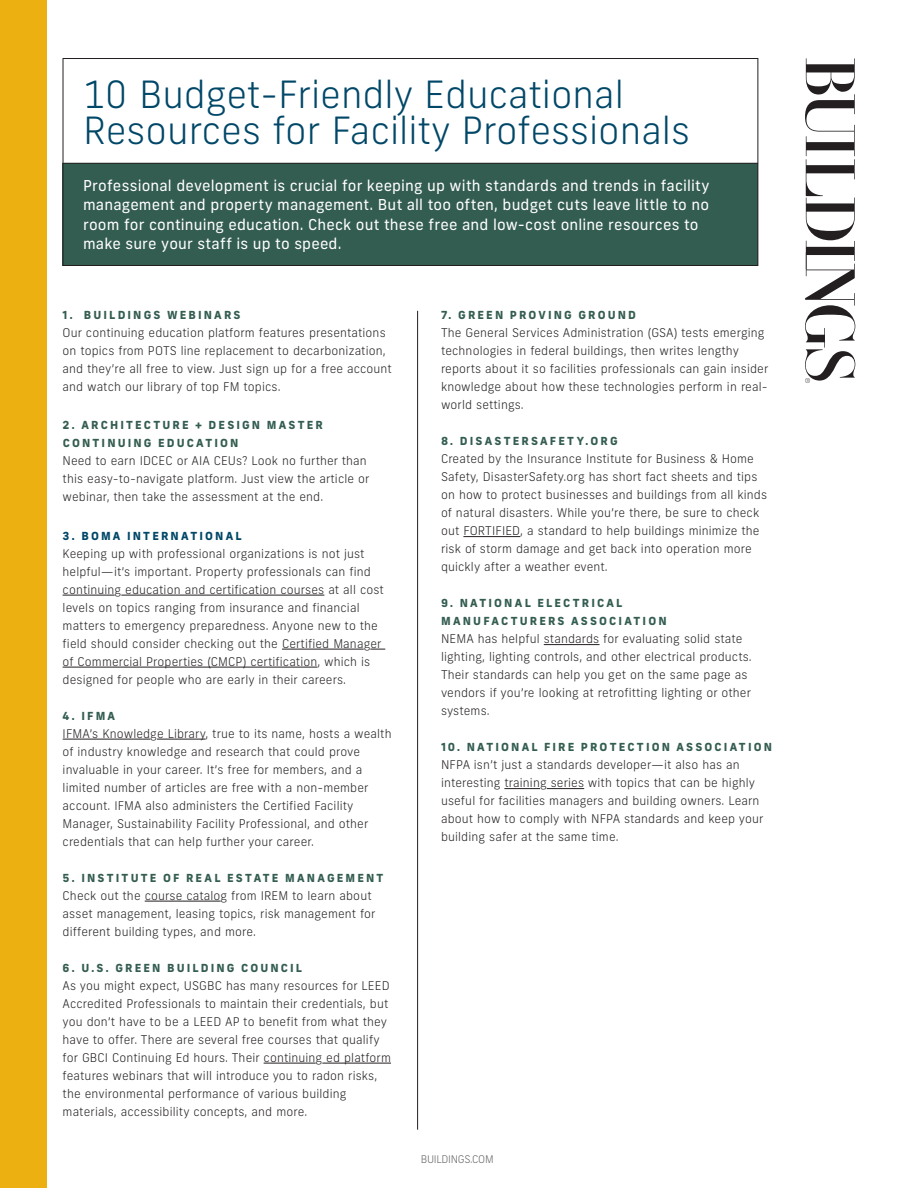
<style>
.page{position:relative;width:918px;height:1188px;background:#fff}
.page>*{position:absolute;margin:0;border:0;box-sizing:border-box;transform-origin:0 0}
.Headline_b{font:300 37.5px/36px "New Frank";color:#004768}
.Deck_b{font:15px/19.5px "New Frank";letter-spacing:.01em;color:#fff}
.Subhead_1_b{font:300 12px/18px "New Frank";letter-spacing:.01em;color:#231f20}
.Subhead_1_b-2{font:800 11.1px/18px "New Frank";letter-spacing:.19em;color:#345d52}
.TOC_BodyCopy{font:800 11.1px "New Frank";letter-spacing:.195em;color:#004768}
.t1{font:300 10.5px "New Frank";letter-spacing:-.03em;color:#636466}
</style>
<div class="page">
<div style="left:0;top:0;width:47px;height:1188px;background:#ecb011"></div>
<svg style="left:805px;top:58px;width:50px;height:325px"></svg>
<hr style="left:63px;top:595px;width:52px;height:1px;background:#231f20">
<hr style="left:121px;top:595px;width:203px;height:1px;background:#231f20">
<hr style="left:282px;top:649px;width:82px;height:1px;background:#231f20">
<svg style="left:370px;top:649px;width:15px;height:1px"></svg>
<hr style="left:63px;top:667px;width:254px;height:1px;background:#231f20">
<hr style="left:63px;top:739px;width:87px;height:1px;background:#231f20">
<hr style="left:157px;top:739px;width:49px;height:1px;background:#231f20">
<hr style="left:145px;top:901px;width:76px;height:1px;background:#231f20">
<hr style="left:264px;top:1063px;width:52px;height:1px;background:#231f20">
<hr style="left:322px;top:1063px;width:69px;height:1px;background:#231f20">
<hr style="left:463px;top:536px;width:57px;height:1px;background:#231f20">
<hr style="left:544px;top:644px;width:56px;height:1px;background:#231f20">
<hr style="left:504px;top:788px;width:36px;height:1px;background:#231f20">
<hr style="left:547px;top:788px;width:37px;height:1px;background:#231f20">
<div style="left:63px;top:163px;width:695px;height:103px;background:#345d52"></div>
<div style="left:63px;top:58px;width:695px;height:208px;border:1px solid #231f20"></div>
<hr style="left:63px;top:163px;width:695px;height:1px;background:#231f20">
<hr style="left:417px;top:311px;width:1px;height:819px;background:#231f20">
<p class="Headline_b" style="left:83px;top:77px;width:608px">10 Budget-Friendly Educational<br>Resources for Facility Professionals</p>
<p class="Deck_b" style="left:83px;top:176px;width:628px">Professional development is crucial for keeping up with standards and trends in facility management and property management. But all too often, budget cuts leave little to no room for continuing education. Check out these free and low-cost online resources to make sure your staff is up to speed.</p>
<p class="Subhead_1_b-2" style="left:63px;top:306px;width:179px">1. BUILDINGS WEBINARS</p>
<p class="Subhead_1_b" style="left:63px;top:324px;width:331px">Our continuing education platform features presentations on topics from POTS line replacement to decarbonization, and they’re all free to view. Just sign up for a free account and watch our library of top FM topics.</p>
<p class="Subhead_1_b-2" style="left:63px;top:416px;width:262px">2. ARCHITECTURE + DESIGN MASTER<br>CONTINUING EDUCATION</p>
<p class="Subhead_1_b" style="left:63px;top:452px;width:308px">Need to earn IDCEC or AIA CEUs? Look no further than this easy-to-navigate platform. Just view the article or webinar, then take the assessment at the end.</p>
<p class="TOC_BodyCopy" style="left:63px;top:528px;width:181px">3. BOMA INTERNATIONAL</p>
<p class="Subhead_1_b" style="left:63px;top:544px;width:323px">Keeping up with professional organizations is not just helpful—it’s important. Property professionals can find continuing education and certification courses at all cost levels on topics ranging from insurance and financial matters to emergency preparedness. Anyone new to the field should consider checking out the Certified Manager of Commercial Properties (CMCP) certification, which is designed for people who are early in their careers.</p>
<p class="Subhead_1_b-2" style="left:63px;top:706px;width:54px">4. IFMA</p>
<p class="Subhead_1_b" style="left:63px;top:724px;width:330px">IFMA’s Knowledge Library, true to its name, hosts a wealth of industry knowledge and research that could prove invaluable in your career. It’s free for members, and a limited number of articles are free with a non-member account. IFMA also administers the Certified Facility Manager, Sustainability Facility Professional, and other credentials that can help further your career.</p>
<p class="Subhead_1_b-2" style="left:63px;top:868px;width:322px">5. INSTITUTE OF REAL ESTATE MANAGEMENT</p>
<p class="Subhead_1_b" style="left:63px;top:886px;width:315px">Check out the course catalog from IREM to learn about asset management, leasing topics, risk management for different building types, and more.</p>
<p class="Subhead_1_b-2" style="left:63px;top:958px;width:241px">6. U.S. GREEN BUILDING COUNCIL</p>
<p class="Subhead_1_b" style="left:63px;top:976px;width:330px">As you might expect, USGBC has many resources for LEED Accredited Professionals to maintain their credentials, but you don’t have to be a LEED AP to benefit from what they have to offer. There are several free courses that qualify for GBCI Continuing Ed hours. Their continuing ed platform features webinars that will introduce you to radon risks, the environmental performance of various building materials, accessibility concepts, and more.</p>
<p class="Subhead_1_b-2" style="left:441px;top:306px;width:196px">7. GREEN PROVING GROUND</p>
<p class="Subhead_1_b" style="left:441px;top:324px;width:329px">The General Services Administration (GSA) tests emerging technologies in federal buildings, then writes lengthy reports about it so facilities professionals can gain insider knowledge about how these technologies perform in real&shy;world settings.</p>
<p class="Subhead_1_b-2" style="left:441px;top:432px;width:178px">8. DISASTERSAFETY.ORG</p>
<p class="Subhead_1_b" style="left:441px;top:450px;width:328px">Created by the Insurance Institute for Business &amp; Home Safety, DisasterSafety.org has short fact sheets and tips on how to protect businesses and buildings from all kinds of natural disasters. While you’re there, be sure to check out FORTIFIED, a standard to help buildings minimize the risk of storm damage and get back into operation more quickly after a weather event.</p>
<p class="Subhead_1_b-2" style="left:441px;top:594px;width:227px">9. NATIONAL ELECTRICAL<br>MANUFACTURERS ASSOCIATION</p>
<p class="Subhead_1_b" style="left:441px;top:630px;width:312px">NEMA has helpful standards for evaluating solid state lighting, lighting controls, and other electrical products.<br>Their standards can help you get on the same page as vendors if you’re looking at retrofitting lighting or other systems.</p>
<p class="Subhead_1_b-2" style="left:441px;top:738px;width:333px">10. NATIONAL FIRE PROTECTION ASSOCIATION</p>
<p class="Subhead_1_b" style="left:441px;top:756px;width:324px">NFPA isn’t just a standards developer—it also has an interesting training series with topics that can be highly useful for facilities managers and building owners. Learn about how to comply with NFPA standards and keep your building safer at the same time.</p>
<p class="t1" style="left:421px;top:1153px;width:74px">BUILDINGS.COM</p>
</div>
